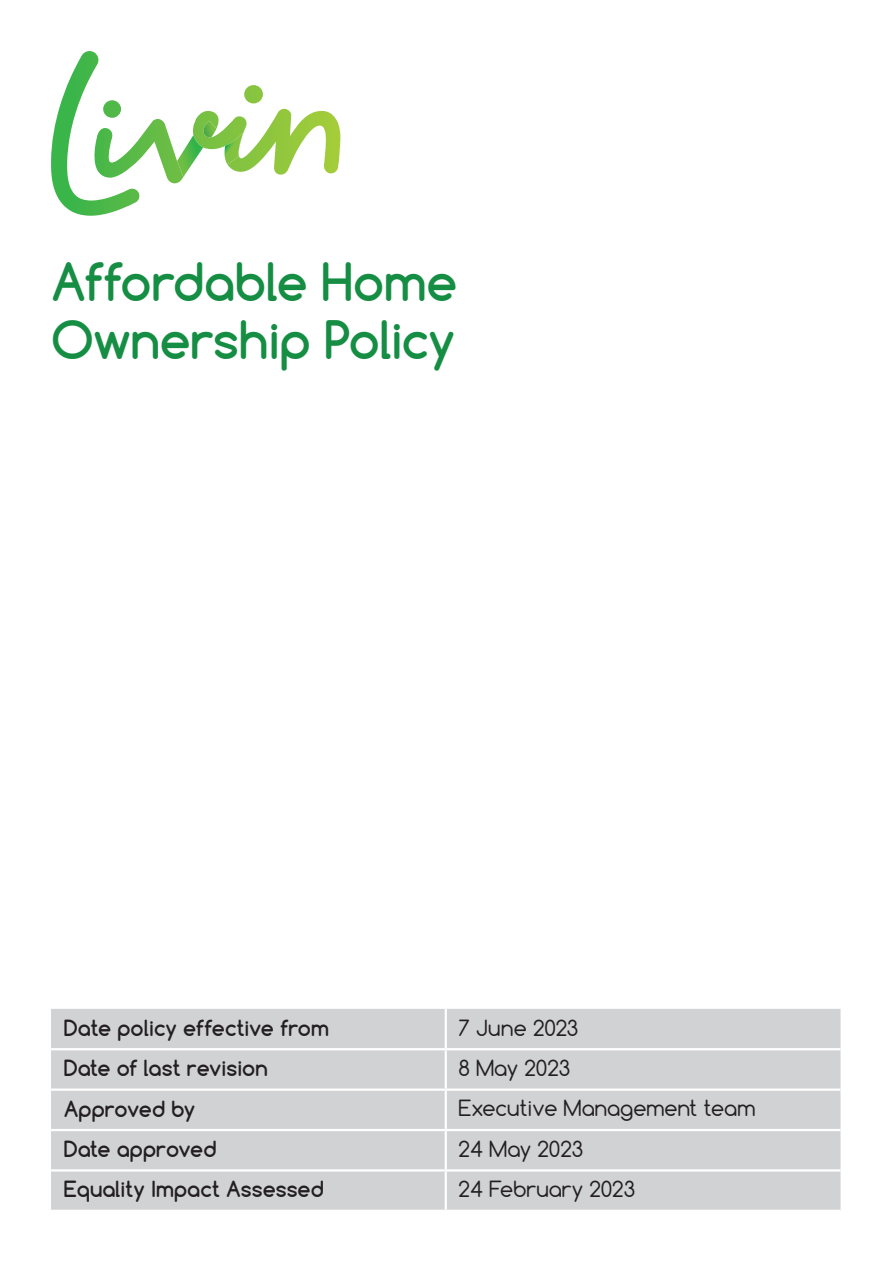
<style>
.page{position:relative;width:893px;height:1263px;background:#fff}
.page>*{position:absolute;margin:0;border:0;box-sizing:border-box;transform-origin:0 0}
.t1{font:700 49.8px/58.8px "Comfortaa";letter-spacing:-.01em;color:#158e44}
.t2{font:700 21px "Comfortaa";color:#231f20}
.t3{font:21px "Comfortaa";color:#231f20}
</style>
<div class="page">
<svg style="left:51px;top:51px;width:228px;height:165px"></svg>
<img style="left:203px;top:121px;width:14px;height:16px">
<div style="left:51px;top:1009px;width:789px;height:201px;background:#d1d2d4"></div>
<hr style="left:445px;top:1009px;width:2px;height:39px;background:#fff">
<hr style="left:51px;top:1048px;width:395px;height:2px;background:#fff">
<hr style="left:446px;top:1048px;width:394px;height:2px;background:#fff">
<hr style="left:445px;top:1050px;width:2px;height:38px;background:#fff">
<hr style="left:51px;top:1088px;width:395px;height:3px;background:#fff">
<hr style="left:446px;top:1088px;width:394px;height:3px;background:#fff">
<hr style="left:445px;top:1091px;width:2px;height:38px;background:#fff">
<hr style="left:51px;top:1129px;width:395px;height:2px;background:#fff">
<hr style="left:446px;top:1129px;width:394px;height:2px;background:#fff">
<hr style="left:445px;top:1131px;width:2px;height:38px;background:#fff">
<hr style="left:51px;top:1169px;width:395px;height:2px;background:#fff">
<hr style="left:446px;top:1169px;width:394px;height:2px;background:#fff">
<hr style="left:445px;top:1171px;width:2px;height:39px;background:#fff">
<p class="t1" style="left:51px;top:252px;width:408px">Affordable Home<br>Ownership Policy</p>
<p class="t2" style="left:64px;top:1014px;width:267px">Date policy effective from</p>
<p class="t3" style="left:458px;top:1014px;width:121px">7 June 2023</p>
<p class="t2" style="left:64px;top:1055px;width:205px">Date of last revision</p>
<p class="t3" style="left:458px;top:1054px;width:113px">8 May 2023</p>
<p class="t2" style="left:64px;top:1095px;width:133px">Approved by</p>
<p class="t3" style="left:458px;top:1095px;width:298px">Executive Management team</p>
<p class="t2" style="left:64px;top:1136px;width:154px">Date approved</p>
<p class="t3" style="left:458px;top:1135px;width:126px">24 May 2023</p>
<p class="t2" style="left:64px;top:1176px;width:262px">Equality Impact Assessed</p>
<p class="t3" style="left:458px;top:1176px;width:178px">24 February 2023</p>
</div>
